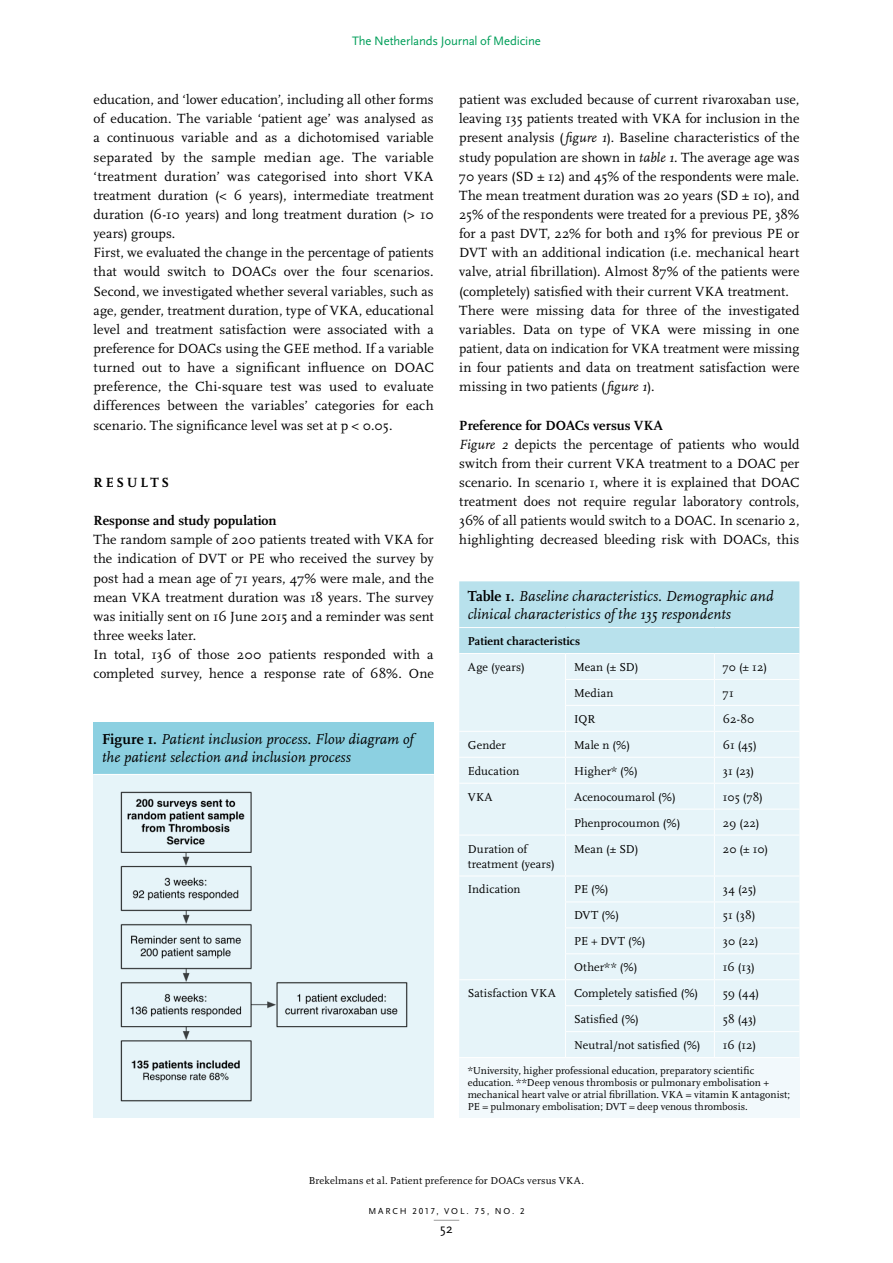
<style>
.page{position:relative;width:893px;height:1263px;background:#fff}
.page>*{position:absolute;margin:0;border:0;box-sizing:border-box;transform-origin:0 0}
.t1{font:italic 15px/18px "Scala";letter-spacing:.01em;color:#000}
.brood{font:13.8px/19.2px "Scala";letter-spacing:.005em;color:#000;text-align:justify}
.tussenkop_2{font:700 13.8px "Scala";color:#000}
.tussenkop_1{font:700 13.8px "Scala";letter-spacing:.205em;color:#000}
.t2{font:13.5px "Scala Sans";color:#000}
.t3{font:12.75px "Scala Sans";letter-spacing:-.01em;color:#009e59}
.tabel_brood{font:12px/15px "Scala";letter-spacing:.005em;color:#000}
.tabel_bold{font:700 12px "Scala";letter-spacing:.01em;color:#000}
.tabel_figuur_noot{font:10.5px/12px "Scala";letter-spacing:.005em;color:#000}
.runningtitle{font:10.5px "Scala";letter-spacing:.015em;color:#000}
.t4{font:9px "Scala Sans Caps";letter-spacing:.205em;color:#000}
.s1{font-weight:700;font-style:normal}
.s2{font-style:italic}
</style>
<div class="page">
<svg style="left:434px;top:1220px;width:25px;height:1px"></svg>
<div style="left:94px;top:722px;width:340px;height:52px;background:#8cd0e1"></div>
<div style="left:94px;top:774px;width:340px;height:344px;background:#e6f4f9"></div>
<hr style="left:94px;top:774px;width:340px;height:1px;background:#fff">
<img style="left:120px;top:791px;width:288px;height:311px">
<div style="left:459px;top:836px;width:340px;height:221px;background:#e6f4f9"></div>
<div style="left:459px;top:1057px;width:340px;height:61px;background:#f2f9fc"></div>
<svg style="left:459px;top:581px;width:340px;height:254px;background:#daeff5"></svg>
<hr style="left:565px;top:835px;width:1px;height:40px;background:#fff">
<hr style="left:714px;top:835px;width:1px;height:40px;background:#fff">
<hr style="left:459px;top:875px;width:107px;height:1px;background:#fff">
<hr style="left:566px;top:875px;width:148px;height:1px;background:#fff">
<hr style="left:714px;top:875px;width:85px;height:1px;background:#fff">
<hr style="left:565px;top:901px;width:149px;height:1px;background:#fff">
<hr style="left:714px;top:901px;width:85px;height:1px;background:#fff">
<hr style="left:565px;top:927px;width:149px;height:1px;background:#fff">
<hr style="left:714px;top:927px;width:85px;height:1px;background:#fff">
<hr style="left:565px;top:953px;width:149px;height:1px;background:#fff">
<hr style="left:714px;top:953px;width:85px;height:1px;background:#fff">
<hr style="left:459px;top:979px;width:107px;height:1px;background:#fff">
<hr style="left:566px;top:979px;width:148px;height:1px;background:#fff">
<hr style="left:714px;top:979px;width:85px;height:1px;background:#fff">
<hr style="left:565px;top:1005px;width:149px;height:1px;background:#fff">
<hr style="left:714px;top:1005px;width:85px;height:1px;background:#fff">
<hr style="left:565px;top:1031px;width:149px;height:1px;background:#fff">
<svg style="left:565px;top:876px;width:1px;height:181px"></svg>
<hr style="left:714px;top:1031px;width:85px;height:1px;background:#fff">
<svg style="left:714px;top:876px;width:1px;height:181px"></svg>
<hr style="left:459px;top:1057px;width:107px;height:1px;background:#fff">
<hr style="left:566px;top:1057px;width:148px;height:1px;background:#fff">
<hr style="left:714px;top:1057px;width:85px;height:1px;background:#fff">
<p class="t3" style="left:352px;top:34px;width:190px">The Netherlands Journal of Medicine</p>
<p class="brood" style="left:94px;top:90px;width:342px">education, and ‘lower education’, including all other forms of education. The variable ‘patient age’ was analysed as a continuous variable and as a dichotomised variable separated by the sample median age. The variable ‘treatment duration’ was categorised into short VKA treatment duration (&lt; 6 years), intermediate treatment duration (6-10 years) and long treatment duration (&gt; 10 years) groups.</p>
<p class="brood" style="left:94px;top:243px;width:342px">First, we evaluated the change in the percentage of patients that would switch to DOACs over the four scenarios.<br>Second, we investigated whether several variables, such as age, gender, treatment duration, type of VKA, educational level and treatment satisfaction were associated with a preference for DOACs using the GEE method. If a variable turned out to have a significant influence on DOAC preference, the Chi-square test was used to evaluate differences between the variables’ categories for each scenario. The significance level was set at p &lt; 0.05.</p>
<p class="tussenkop_1" style="left:94px;top:475px;width:77px">RESULTS</p>
<p class="tussenkop_2" style="left:94px;top:513px;width:184px">Response and study population</p>
<p class="brood" style="left:94px;top:530px;width:342px">The random sample of 200 patients treated with VKA for the indication of DVT or PE who received the survey by post had a mean age of 71 years, 47% were male, and the mean VKA treatment duration was 18 years. The survey was initially sent on 16 June 2015 and a reminder was sent three weeks later.</p>
<p class="brood" style="left:94px;top:645px;width:342px">In total, 136 of those 200 patients responded with a completed survey, hence a response rate of 68%. One</p>
<p class="t1" style="left:102px;top:730px;width:313px"><span class="s1">Figure 1.</span> Patient inclusion process. Flow diagram of the patient selection and inclusion process</p>
<p class="brood" style="left:459px;top:90px;width:342px">patient was excluded because of current rivaroxaban use, leaving 135 patients treated with VKA for inclusion in the present analysis (<span class="s2">figure 1</span>). Baseline characteristics of the study population are shown in <span class="s2">table 1</span>. The average age was 70 years (SD ± 12) and 45% of the respondents were male.<br>The mean treatment duration was 20 years (SD ± 10), and 25% of the respondents were treated for a previous PE, 38% for a past DVT, 22% for both and 13% for previous PE or DVT with an additional indication (i.e. mechanical heart valve, atrial fibrillation). Almost 87% of the patients were (completely) satisfied with their current VKA treatment.</p>
<p class="brood" style="left:459px;top:301px;width:342px">There were missing data for three of the investigated variables. Data on type of VKA were missing in one patient, data on indication for VKA treatment were missing in four patients and data on treatment satisfaction were missing in two patients (<span class="s2">figure 1</span>).</p>
<p class="tussenkop_2" style="left:459px;top:417px;width:205px">Preference for DOACs versus VKA</p>
<p class="brood" style="left:459px;top:435px;width:342px"><span class="s2">Figure 2</span> depicts the percentage of patients who would switch from their current VKA treatment to a DOAC per scenario. In scenario 1, where it is explained that DOAC treatment does not require regular laboratory controls, 36% of all patients would switch to a DOAC. In scenario 2, highlighting decreased bleeding risk with DOACs, this</p>
<p class="t1" style="left:468px;top:588px;width:307px"><span class="s1">Table 1.</span> Baseline characteristics. Demographic and clinical characteristics of the 135 respondents</p>
<p class="tabel_bold" style="left:468px;top:634px;width:114px">Patient characteristics</p>
<p class="tabel_brood" style="left:468px;top:660px;width:59px">Age (years)</p>
<p class="tabel_brood" style="left:574px;top:660px;width:66px">Mean (± SD)</p>
<p class="tabel_brood" style="left:723px;top:660px;width:46px">70 (± 12)</p>
<p class="tabel_brood" style="left:574px;top:686px;width:41px">Median</p>
<p class="tabel_brood" style="left:723px;top:686px;width:12px">71</p>
<p class="tabel_brood" style="left:574px;top:712px;width:23px">IQR</p>
<p class="tabel_brood" style="left:723px;top:712px;width:33px">62-80</p>
<p class="tabel_brood" style="left:468px;top:737px;width:40px">Gender</p>
<p class="tabel_brood" style="left:574px;top:737px;width:58px">Male n (%)</p>
<p class="tabel_brood" style="left:723px;top:737px;width:35px">61 (45)</p>
<p class="tabel_brood" style="left:468px;top:763px;width:53px">Education</p>
<p class="tabel_brood" style="left:574px;top:763px;width:65px">Higher* (%)</p>
<p class="tabel_brood" style="left:723px;top:763px;width:33px">31 (23)</p>
<p class="tabel_brood" style="left:468px;top:789px;width:27px">VKA</p>
<p class="tabel_brood" style="left:574px;top:789px;width:103px">Acenocoumarol (%)</p>
<p class="tabel_brood" style="left:723px;top:789px;width:42px">105 (78)</p>
<p class="tabel_brood" style="left:574px;top:815px;width:108px">Phenprocoumon (%)</p>
<p class="tabel_brood" style="left:723px;top:815px;width:38px">29 (22)</p>
<p class="tabel_brood" style="left:468px;top:841px;width:89px">Duration of treatment (years)</p>
<p class="tabel_brood" style="left:574px;top:841px;width:66px">Mean (± SD)</p>
<p class="tabel_brood" style="left:723px;top:841px;width:47px">20 (± 10)</p>
<p class="tabel_brood" style="left:468px;top:882px;width:54px">Indication</p>
<p class="tabel_brood" style="left:574px;top:882px;width:36px">PE (%)</p>
<p class="tabel_brood" style="left:723px;top:882px;width:35px">34 (25)</p>
<p class="tabel_brood" style="left:574px;top:908px;width:47px">DVT (%)</p>
<p class="tabel_brood" style="left:723px;top:908px;width:34px">51 (38)</p>
<p class="tabel_brood" style="left:574px;top:934px;width:73px">PE + DVT (%)</p>
<p class="tabel_brood" style="left:723px;top:934px;width:37px">30 (22)</p>
<p class="tabel_brood" style="left:574px;top:960px;width:65px">Other** (%)</p>
<p class="tabel_brood" style="left:723px;top:960px;width:34px">16 (13)</p>
<p class="tabel_brood" style="left:468px;top:986px;width:90px">Satisfaction VKA</p>
<p class="tabel_brood" style="left:574px;top:986px;width:126px">Completely satisfied (%)</p>
<p class="tabel_brood" style="left:723px;top:986px;width:38px">59 (44)</p>
<p class="tabel_brood" style="left:574px;top:1012px;width:66px">Satisfied (%)</p>
<p class="tabel_brood" style="left:723px;top:1012px;width:35px">58 (43)</p>
<p class="tabel_brood" style="left:574px;top:1038px;width:128px">Neutral/not satisfied (%)</p>
<p class="tabel_brood" style="left:723px;top:1038px;width:35px">16 (12)</p>
<p class="tabel_figuur_noot" style="left:468px;top:1065px;width:324px">*University, higher professional education, preparatory scientific education. **Deep venous thrombosis or pulmonary embolisation + mechanical heart valve or atrial fibrillation. VKA = vitamin K antagonist; PE = pulmonary embolisation; DVT = deep venous thrombosis.</p>
<p class="runningtitle" style="left:309px;top:1174px;width:277px">Brekelmans et al. Patient preference for DOACs versus VKA.</p>
<p class="t4" style="left:368px;top:1206px;width:158px">MARCH 2017, VOL. 75, NO. 2</p>
<p class="t2" style="left:440px;top:1221px;width:14px">52</p>
</div>
